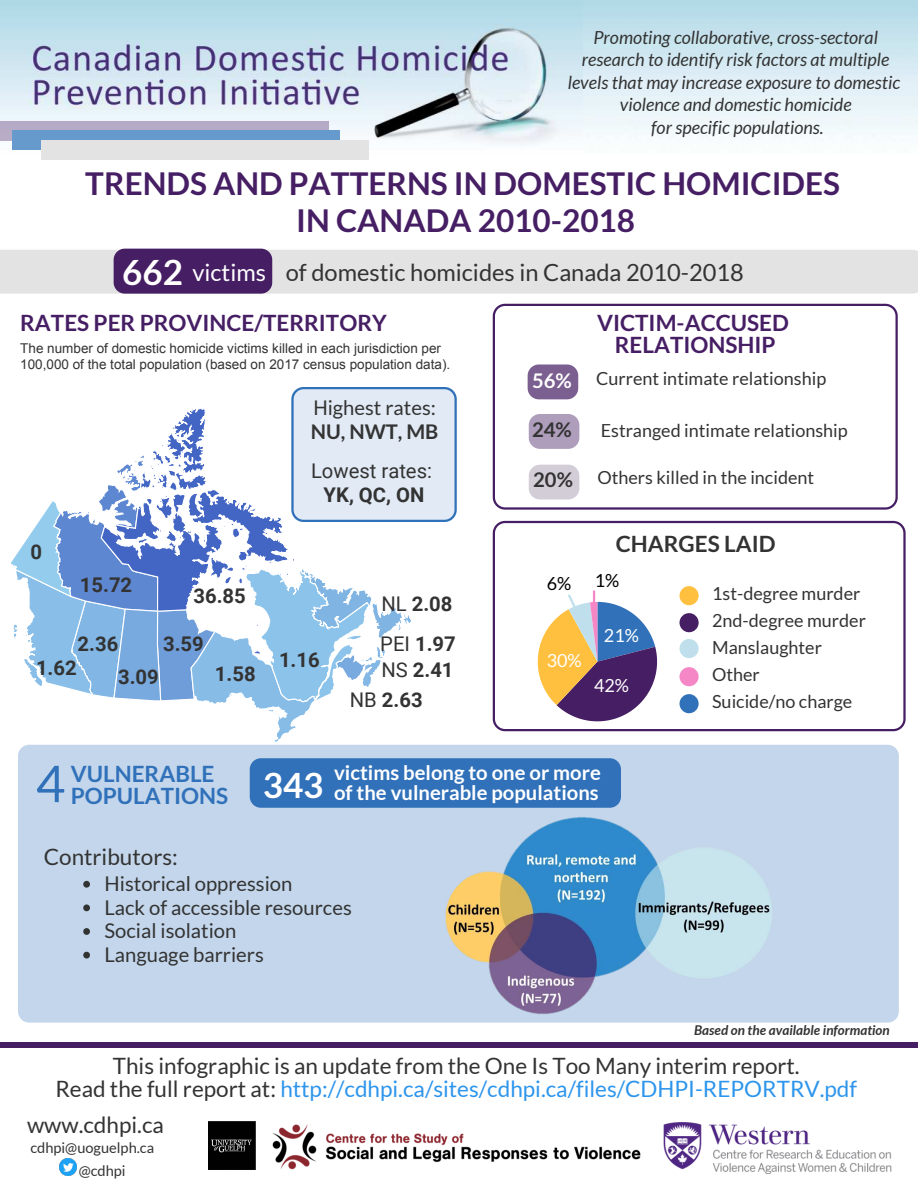
<style>
.page{position:relative;width:918px;height:1188px;background:#fff}
.page>*{position:absolute;margin:0;border:0;box-sizing:border-box;transform-origin:0 0}
.t1{font:50.7px "Lato";color:#3071ba}
.t2{font:700 34.8px "Lato";color:#fff}
.t3{font:700 31.5px/37.2px "Lato";color:#461e64;text-align:center}
.t4{font:23.7px "Lato";color:#333}
.t5{font:22.5px/22.5px "Lato";color:#333;text-align:center}
.t6{font:700 22.5px/22.5px "Lato";color:#461e64;text-align:center}
.t7{font:700 22.5px/22.5px "Lato";color:#3071ba}
.t8{font:700 22.5px "Lato";color:#333}
.t9{font:20.25px/23.7px "Lato";color:#333}
.t10{font:700 20.25px "Roboto";color:#333}
.t11{font:700 20.25px/20.2px "Lato";color:#fff}
.t12{font:20.25px "Roboto";color:#333}
.t13{font:700 20.25px "Lato";color:#333}
.t14{font:italic 18px/22.5px "Lato";color:#333;text-align:center}
.t15{font:18px/27px "Lato";color:#333}
.t16{font:18px "Lato";color:#fff}
.t17{font:18px "Lato";color:#000}
.t18{font:14.7px/22.5px "Lato";color:#333}
.t19{font:13.5px/15.8px "Arial";color:#333}
.t20{font:italic 700 13.5px "Lato";color:#333}
.s1{color:#fff}
.s2{font-family:"Roboto"}
.s3{font-weight:700}
.s4{font-weight:400}
.s5{color:#2d95ec}
</style>
<div class="page">
<div style="left:18px;top:745px;width:881px;height:278px;background:#c3d6eb"></div>
<svg style="left:11px;top:387px;width:446px;height:355px"></svg>
<svg style="left:493px;top:521px;width:413px;height:210px"></svg>
<svg style="left:538px;top:594px;width:119px;height:127px"></svg>
<hr style="left:593px;top:590px;width:2px;height:31px;background:#f587c7">
<svg style="left:493px;top:304px;width:405px;height:206px"></svg>
<svg style="left:529px;top:414px;width:50px;height:35px;background:#b2a2be"></svg>
<svg style="left:83px;top:881px;width:7px;height:7px"></svg>
<svg style="left:83px;top:904px;width:7px;height:7px"></svg>
<svg style="left:83px;top:928px;width:7px;height:7px"></svg>
<svg style="left:83px;top:952px;width:7px;height:6px"></svg>
<svg style="left:528px;top:364px;width:50px;height:35px;background:#836997"></svg>
<img style="left:0;top:0;width:583px;height:156px">
<img style="left:663px;top:1122px;width:229px;height:52px">
<img style="left:272px;top:1124px;width:369px;height:46px">
<div style="left:0;top:1042px;width:918px;height:5px;background:#461e64"></div>
<div style="left:0;top:121px;width:329px;height:20px;background:#b6abc6"></div>
<div style="left:12px;top:130px;width:328px;height:20px;background:#69c"></div>
<div style="left:42px;top:141px;width:327px;height:19px;background:#e3e3e3"></div>
<div style="left:680px;top:586px;width:19px;height:19px;background:#ffc03f;border-radius:50%"></div>
<div style="left:680px;top:613px;width:19px;height:19px;background:#461e64;border-radius:50%"></div>
<div style="left:680px;top:667px;width:19px;height:19px;background:#f587c7;border-radius:50%"></div>
<div style="left:680px;top:639px;width:19px;height:19px;background:#bfdfec;border-radius:50%"></div>
<svg style="left:0;top:249px;width:918px;height:45px;background:#c9c2ce"></svg>
<div style="left:250px;top:758px;width:371px;height:50px;background:#3071ba"></div>
<img style="left:208px;top:1122px;width:47px;height:48px">
<img style="left:60px;top:1159px;width:16px;height:17px">
<div style="left:680px;top:694px;width:19px;height:19px;background:#3071ba;border-radius:50%"></div>
<img style="left:381px;top:795px;width:437px;height:228px">
<p class="t14" style="left:568px;top:27px;width:334px">Promoting collaborative, cross-sectoral research to identify risk factors at multiple levels that may increase exposure to domestic violence and domestic homicide<br>for specific populations.</p>
<h3 class="t3" style="left:85px;top:164px;width:756px">TRENDS AND PATTERNS IN DOMESTIC HOMICIDES<br>IN CANADA 2010-2018</h3>
<h2 class="t2" style="left:122px;top:252px;width:62px">662</h2>
<h3 class="t4" style="left:192px;top:259px;width:553px"><span class="s1">victims</span> of domestic homicides in Canada 2010-2018</h3>
<p class="t6" style="left:20px;top:311px;width:368px">RATES PER PROVINCE/TERRITORY</p>
<p class="t19" style="left:20px;top:341px;width:432px">The number of domestic homicide victims killed in each jurisdiction per<br>100,000 of the total population (based on 2017 census population data).</p>
<p class="t9" style="left:311px;top:396px;width:129px"><span class="s2">H</span>ighest rates:<br><span class="s3">NU, NWT, MB</span></p>
<p class="t10" style="left:30px;top:538px;width:13px">0</p>
<p class="t10" style="left:80px;top:570px;width:54px">15.72</p>
<p class="t10" style="left:78px;top:630px;width:42px">2.36</p>
<p class="t10" style="left:194px;top:582px;width:54px">36.85</p>
<p class="t10" style="left:163px;top:630px;width:42px">3.59</p>
<p class="t10" style="left:36px;top:654px;width:42px">1.62</p>
<p class="t10" style="left:118px;top:663px;width:42px">3.09</p>
<p class="t10" style="left:215px;top:659px;width:42px">1.58</p>
<p class="t12" style="left:311px;top:457px;width:123px">Lowest rates:</p>
<p class="t10" style="left:324px;top:480px;width:102px">YK, QC, ON</p>
<p class="t10" style="left:279px;top:646px;width:42px">1.16</p>
<p class="t10" style="left:381px;top:589px;width:73px"><span class="s4">NL</span> 2.08</p>
<p class="t10" style="left:380px;top:630px;width:77px"><span class="s4">PEI</span> 1.97</p>
<p class="t10" style="left:381px;top:656px;width:74px"><span class="s4">NS</span> 2.41</p>
<p class="t10" style="left:350px;top:685px;width:74px"><span class="s4">NB</span> 2.63</p>
<p class="t11" style="left:532px;top:370px;width:41px">56%</p>
<p class="t13" style="left:532px;top:418px;width:41px">24%</p>
<p class="t13" style="left:533px;top:468px;width:41px">20%</p>
<p class="t6" style="left:597px;top:311px;width:193px">VICTIM-ACCUSED<br>RELATIONSHIP</p>
<p class="t15" style="left:596px;top:365px;width:232px">Current intimate relationship</p>
<p class="t15" style="left:601px;top:416px;width:249px">Estranged intimate relationship</p>
<p class="t15" style="left:597px;top:464px;width:218px">Others killed in the incident</p>
<p class="t8" style="left:616px;top:531px;width:161px">CHARGES LAID</p>
<p class="t15" style="left:712px;top:580px;width:155px">1st-degree murder<br>2nd-degree murder<br>Manslaughter<br>Other<br>Suicide/no charge</p>
<p class="t17" style="left:547px;top:573px;width:26px">6%</p>
<p class="t17" style="left:595px;top:571px;width:26px">1%</p>
<p class="t16" style="left:604px;top:626px;width:37px">21%</p>
<p class="t16" style="left:547px;top:651px;width:37px">30%</p>
<p class="t16" style="left:594px;top:675px;width:37px">42%</p>
<h1 class="t1" style="left:36px;top:756px;width:31px">4</h1>
<p class="t7" style="left:71px;top:762px;width:159px">VULNERABLE<br>POPULATIONS</p>
<h2 class="t2" style="left:263px;top:765px;width:62px">343</h2>
<p class="t11" style="left:334px;top:762px;width:268px">victims belong to one or more of the vulnerable populations</p>
<p class="t5" style="left:44px;top:846px;width:136px">Contributors:</p>
<p class="t9" style="left:105px;top:872px;width:249px">Historical oppression<br>Lack of accessible resources<br>Social isolation<br>Language barriers</p>
<p class="t20" style="left:694px;top:1022px;width:197px">Based on the available information</p>
<p class="t5" style="left:55px;top:1055px;width:803px">This infographic is an update from the One Is Too Many interim report.<br>Read the full report at: <span class="s5">http://cdhpi.ca/sites/cdhpi.ca/files/CDHPI-REPORTRV.pdf</span></p>
<p class="t5" style="left:27px;top:1113px;width:138px">www.cdhpi.ca</p>
<p class="t18" style="left:79px;top:1136px;width:77px;text-indent:-48px">cdhpi@uoguelph.ca @cdhpi</p>
</div>
